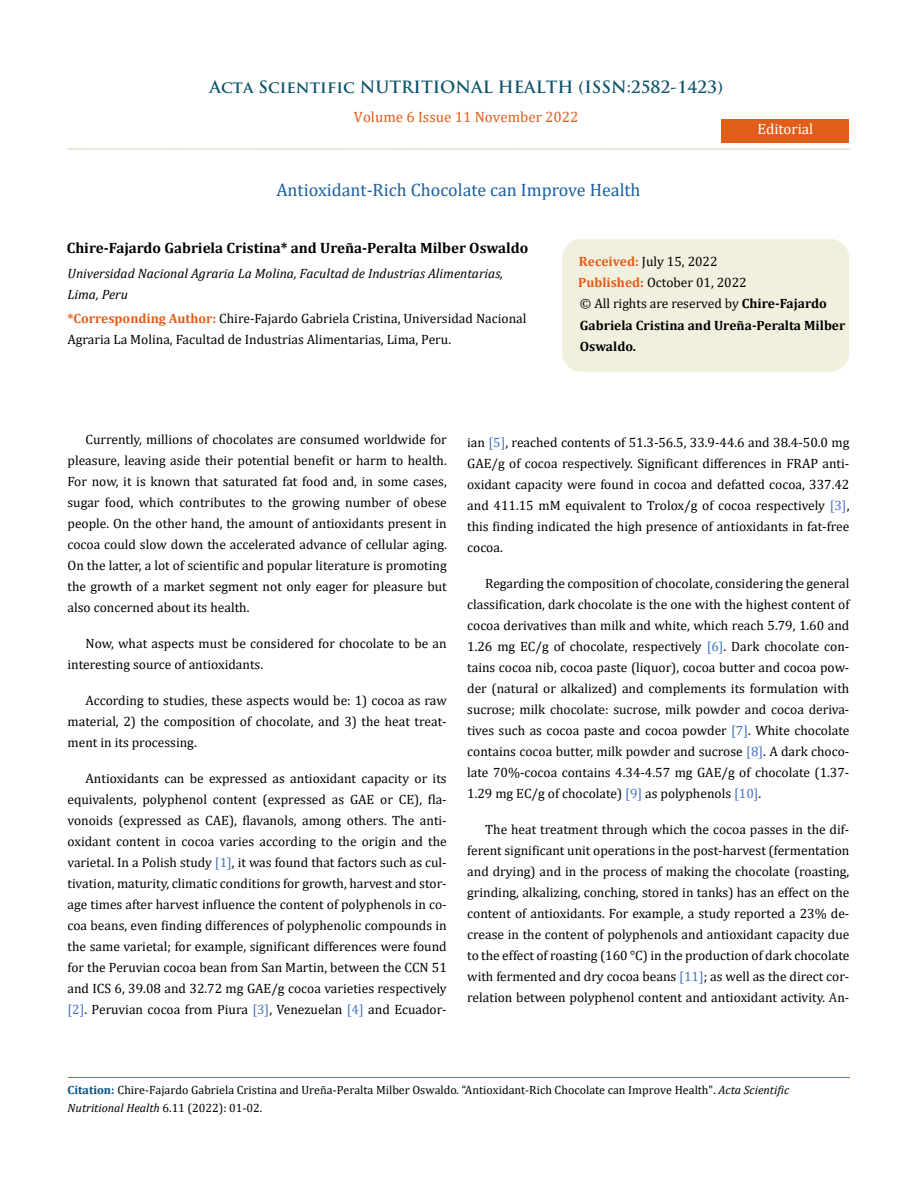
<style>
.page{position:relative;width:917px;height:1188px;background:#fff}
.page>*{position:absolute;margin:0;border:0;box-sizing:border-box;transform-origin:0 0}
.t1{font:18px "Cambria";color:#1560a6}
.t2{font:700 16.5px "Trajan Pro";color:#0e546a}
.t3{font:700 15px "Cambria";color:#000}
.t4{font:15px "Cambria";color:#e05d1a}
.t5{font:15px "Cambria";color:#fff}
.t6{font:13.5px/21px "Cambria";color:#000;text-align:justify}
.t7{font:700 13.5px/21.3px "Cambria";color:#000}
.t8{font:italic 13.5px/21px "Cambria";color:#000}
.t9{font:12px/18px "Cambria";color:#000}
.s1{font-weight:700;color:#e05d1a}
.s2{color:#e05d1a}
.s3{font-weight:400}
.s4{color:#4472c4}
.s5{color:#222}
.s6{font-weight:700;color:#035089}
.s7{font-style:italic}
</style>
<div class="page">
<div style="left:721px;top:119px;width:128px;height:23px;background:#e05d1a"></div>
<div style="left:563px;top:240px;width:285px;height:131px;background:#f1f0de;border-radius:18px"></div>
<div style="left:562px;top:239px;width:287px;height:133px;border:2px solid #f1f0de;border-radius:18px"></div>
<hr style="left:68px;top:1078px;width:781px;height:1px;background:#e05d1a">
<hr style="left:67px;top:148px;width:782px;height:2px;background:#e0dfcd">
<p class="t2" style="left:209px;top:77px;width:515px">Acta Scientific NUTRITIONAL HEALTH (ISSN:2582-1423)</p>
<p class="t4" style="left:354px;top:108px;width:226px">Volume 6 Issue 11 November 2022</p>
<h1 class="t1" style="left:276px;top:180px;width:366px">Antioxidant-Rich Chocolate can Improve Health</h1>
<p class="t5" style="left:757px;top:120px;width:57px">Editorial</p>
<p class="t3" style="left:67px;top:237px;width:463px">Chire-Fajardo Gabriela Cristina* and Ureña-Peralta Milber Oswaldo</p>
<p class="t8" style="left:67px;top:263px;width:437px">Universidad Nacional Agraria La Molina, Facultad de Industrias Alimentarias,<br>Lima, Peru</p>
<p class="t6" style="left:67px;top:307px;width:460px"><span class="s1">*Corresponding Author:</span> Chire-Fajardo Gabriela Cristina, Universidad Nacional<br>Agraria La Molina, Facultad de Industrias Alimentarias, Lima, Peru.</p>
<p class="t7" style="left:578px;top:250px;width:269px"><span class="s2">Received:</span> <span class="s3">July 15, 2022<br></span><span class="s2">Published:</span> <span class="s3">October 01, 2022<br>© All rights are reserved by</span> Chire-Fajardo<br>Gabriela Cristina and Ureña-Peralta Milber<br>Oswaldo.</p>
<p class="t6" style="left:67px;top:429px;width:381px;text-indent:18px">Currently, millions of chocolates are consumed worldwide for pleasure, leaving aside their potential benefit or harm to health.<br>For now, it is known that saturated fat food and, in some cases, sugar food, which contributes to the growing number of obese people. On the other hand, the amount of antioxidants present in cocoa could slow down the accelerated advance of cellular aging.<br>On the latter, a lot of scientific and popular literature is promoting the growth of a market segment not only eager for pleasure but also concerned about its health.</p>
<p class="t6" style="left:67px;top:633px;width:381px;text-indent:18px">Now, what aspects must be considered for chocolate to be an interesting source of antioxidants.</p>
<p class="t6" style="left:67px;top:690px;width:381px;text-indent:18px">According to studies, these aspects would be: 1) cocoa as raw material, 2) the composition of chocolate, and 3) the heat treat&shy;ment in its processing.</p>
<p class="t6" style="left:67px;top:768px;width:381px;text-indent:18px">Antioxidants can be expressed as antioxidant capacity or its equivalents, polyphenol content (expressed as GAE or CE), fla&shy;vonoids (expressed as CAE), flavanols, among others. The anti&shy;oxidant content in cocoa varies according to the origin and the varietal. In a Polish study <span class="s4">[1]</span>, it was found that factors such as cul&shy;tivation, maturity, climatic conditions for growth, harvest and stor&shy;age times after harvest influence the content of polyphenols in co&shy;coa beans, even finding differences of polyphenolic compounds in the same varietal; for example, significant differences were found for the Peruvian cocoa bean from San Martin, between the CCN 51 and ICS 6, 39.08 and 32.72 mg GAE/g cocoa varieties respectively <span class="s4">[2]</span>. Peruvian cocoa from Piura <span class="s4">[3]</span>, Venezuelan <span class="s4">[4]</span> and Ecuador-</p>
<p class="t6" style="left:467px;top:432px;width:384px">ian <span class="s4">[5]</span>, reached contents of 51.3-56.5, 33.9-44.6 and 38.4-50.0 mg GAE/g of cocoa respectively. Significant differences in FRAP anti&shy;oxidant capacity were found in cocoa and defatted cocoa, 337.42 and 411.15 mM equivalent to Trolox/g of cocoa respectively <span class="s4">[3]</span>, this finding indicated the high presence of antioxidants in fat-free cocoa.</p>
<p class="t6" style="left:467px;top:573px;width:384px;text-indent:18px">Regarding the composition of chocolate, considering the general classification, dark chocolate is the one with the highest content of cocoa derivatives than milk and white, which reach 5.79, 1.60 and 1.26 mg EC/g of chocolate, respectively <span class="s4">[6]</span>. Dark chocolate con&shy;tains cocoa nib, cocoa paste (liquor), cocoa butter and cocoa pow&shy;der (natural or alkalized) and complements its formulation with sucrose; milk chocolate: sucrose, milk powder and cocoa deriva&shy;tives such as cocoa paste and cocoa powder <span class="s4">[7]</span>. White chocolate contains cocoa butter, milk powder and sucrose <span class="s4">[8]</span>. A dark choco&shy;late 70%-cocoa contains 4.34-4.57 mg GAE/g of chocolate (1.37- 1.29 mg EC/g of chocolate) <span class="s4">[9]</span> as polyphenols <span class="s4">[10]</span>.</p>
<p class="t6" style="left:467px;top:819px;width:384px;text-indent:18px">The heat treatment through which the cocoa passes in the dif&shy;ferent significant unit operations in the post-harvest (fermentation and drying) and in the process of making the chocolate (roasting, grinding, alkalizing, conching, stored in tanks) has an effect on the content of antioxidants. For example, a study reported a 23% de&shy;crease in the content of polyphenols and antioxidant capacity due to the effect of roasting (160 °C) in the production of dark chocolate with fermented and dry cocoa beans <span class="s4">[11]</span>; as well as the direct cor&shy;relation between polyphenol content and antioxidant activity. <span class="s5">A</span>n-</p>
<p class="t9" style="left:68px;top:1081px;width:723px"><span class="s6">Citation:</span> Chire-Fajardo Gabriela Cristina and Ureña-Peralta Milber Oswaldo<span class="s7">.</span> “Antioxidant-Rich Chocolate can Improve Health". <span class="s7">Acta Scientific<br>Nutritional Health</span> 6.11 (2022): 01-02.</p>
</div>
